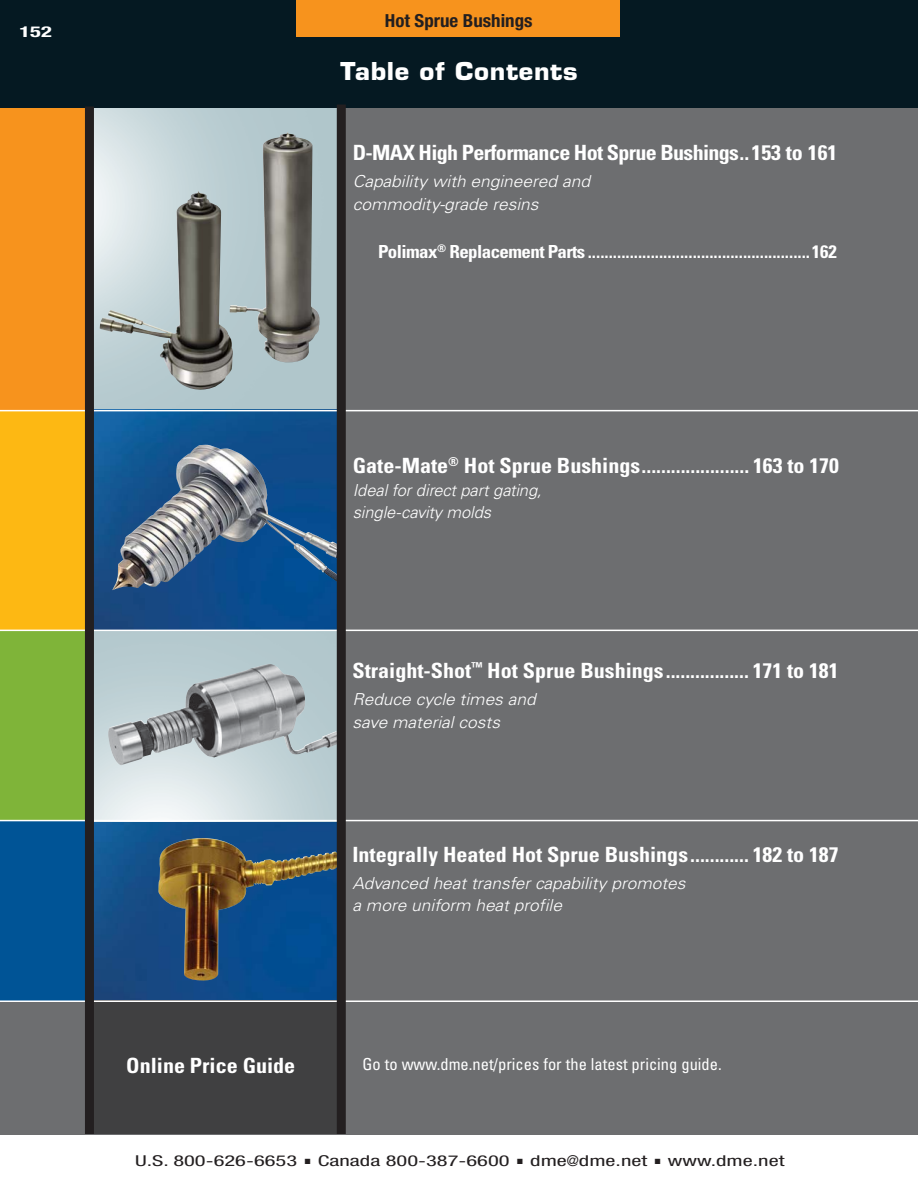
<style>
.page{position:relative;width:918px;height:1188px;background:#fff}
.page>*{position:absolute;margin:0;border:0;box-sizing:border-box;transform-origin:0 0}
.t1{font:700 24px "Eurostile LT Std";letter-spacing:.025em;color:#fff;scale:1.05 1}
.t2{font:700 condensed 21px "Univers";color:#fff;scale:1.05 1}
.t3{font:700 condensed 21px "Univers";letter-spacing:-.03em;color:#fff;scale:1.05 1}
.t4{font:700 condensed 18px "Univers";letter-spacing:-.03em;color:#fff;scale:1.05 1}
.t5{font:700 condensed 18px "Helvetica Neue LT Std";color:#231f20;scale:1.05 1}
.t6{font:italic 300 16.5px/22.5px "Univers";color:#fff;scale:1.05 1}
.t7{font:condensed 16.5px "Univers";color:#fff}
.t8{font:italic 300 16.5px/22.5px "Univers";color:#fff}
.t9{font:condensed 15px "Helvetica Neue LT Std";color:#231f20;scale:1.5 1}
.t10{font:700 condensed 15px "Helvetica Neue LT Std";color:#fff;scale:1.5 1}
</style>
<div class="page">
<div style="left:0;top:99px;width:918px;height:1035px;background:#6d6e70"></div>
<div style="left:0;top:821px;width:85px;height:181px;background:#005496"></div>
<div style="left:0;top:631px;width:99px;height:190px;background:#7fb439"></div>
<img style="left:94px;top:821px;width:243px;height:179px">
<img style="left:94px;top:108px;width:243px;height:302px">
<div style="left:0;top:108px;width:88px;height:303px;background:#f7931d"></div>
<div style="left:0;top:411px;width:93px;height:220px;background:#fdb813"></div>
<img style="left:94px;top:631px;width:243px;height:189px">
<div style="left:88px;top:1000px;width:251px;height:134px;background:#404041"></div>
<img style="left:94px;top:411px;width:243px;height:219px">
<div style="left:0;top:0;width:918px;height:108px;background:#051922"></div>
<div style="left:296px;top:0;width:324px;height:37px;background:#f7931d"></div>
<img style="left:112px;top:445px;width:225px;height:145px">
<hr style="left:0;top:410px;width:918px;height:1px;background:#fff">
<hr style="left:0;top:1001px;width:918px;height:1px;background:#fff">
<img style="left:107px;top:664px;width:230px;height:101px">
<hr style="left:0;top:630px;width:918px;height:1px;background:#fff">
<img style="left:99px;top:191px;width:134px;height:200px">
<img style="left:229px;top:132px;width:91px;height:231px">
<hr style="left:0;top:820px;width:918px;height:1px;background:#fff">
<div style="left:85px;top:107px;width:9px;height:1027px;background:#231f20"></div>
<img style="left:158px;top:838px;width:179px;height:143px">
<div style="left:337px;top:105px;width:9px;height:1029px;background:#231f20"></div>
<p class="t10" style="left:20px;top:26px;width:23px">152</p>
<p class="t5" style="left:385px;top:14px;width:142px">Hot Sprue Bushings</p>
<p class="t1" style="left:340px;top:62px;width:228px">Table of Contents</p>
<p class="t3" style="left:353px;top:145px;width:463px">D-MAX High Performance Hot Sprue Bushings ..153 to 161</p>
<p class="t6" style="left:353px;top:171px;width:227px">Capability with engineered and commodity-grade resins</p>
<p class="t4" style="left:378px;top:245px;width:439px">Polimax<sup>®</sup> Replacement Parts .....................................................162</p>
<p class="t2" style="left:353px;top:458px;width:464px">Gate-Mate<sup>®</sup> Hot Sprue Bushings ...................... 163 to 170</p>
<p class="t8" style="left:353px;top:480px;width:190px">Ideal for direct part gating, single-cavity molds</p>
<p class="t2" style="left:353px;top:663px;width:464px">Straight-Shot<sup>™</sup> Hot Sprue Bushings ................. 171 to 181</p>
<p class="t6" style="left:353px;top:689px;width:176px">Reduce cycle times and save material costs</p>
<p class="t2" style="left:353px;top:847px;width:464px">Integrally Heated Hot Sprue Bushings ............ 182 to 187</p>
<p class="t6" style="left:353px;top:873px;width:319px">Advanced heat transfer capability promotes a more uniform heat profile</p>
<p class="t2" style="left:126px;top:1058px;width:163px">Online Price Guide</p>
<p class="t7" style="left:362px;top:1058px;width:361px">Go to www.dme.net/prices for the latest pricing guide.</p>
<p class="t9" style="left:135px;top:1155px;width:434px">U.S. 800-626-6653 ■ Canada 800-387-6600 ■ dme@dme.net ■ www.dme.net</p>
</div>
